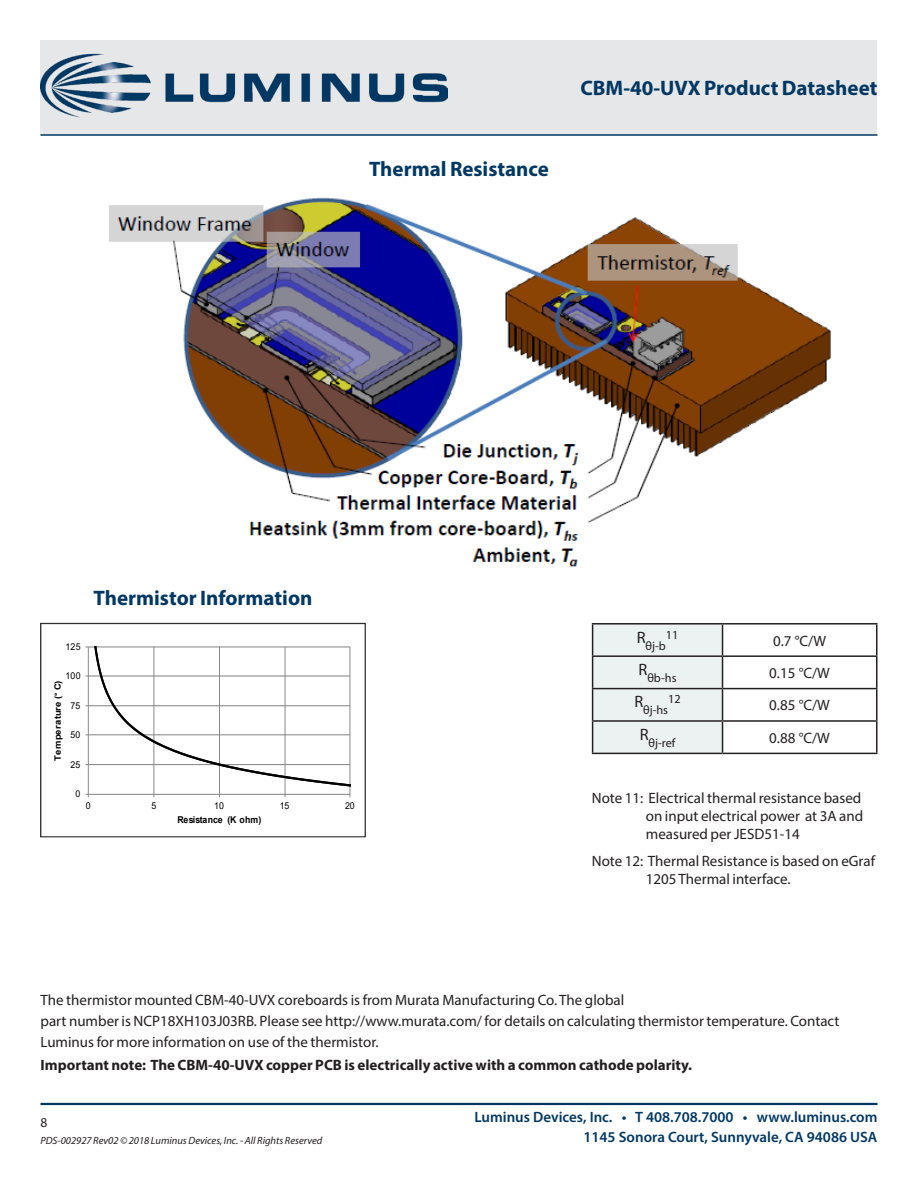
<style>
.page{position:relative;width:918px;height:1188px;background:#fff}
.page>*{position:absolute;margin:0;border:0;box-sizing:border-box;transform-origin:0 0}
.DS_Title1{font:700 21px "Myriad Pro";color:#003863}
.DS_Body{font:15px/18px "Myriad Pro";color:#231f20}
.t1{font:600 15px "Myriad Pro";color:#003863}
.DS_Body-2{font:700 15px "Myriad Pro";color:#231f20}
.t2{font:15px "Myriad Pro";color:#231f20}
.zzFooterRight2{font:13.5px "Myriad Pro";color:#231f20}
.t3{font:12.3px "Myriad Pro";color:#231f20}
.zzFooterRight1{font:italic 10.5px "Myriad Pro";color:#231f20}
.t4{font:9.45px "Arial";letter-spacing:-.02em;color:#000;scale:.93 1}
.t5{font:700 9.45px "Arial";letter-spacing:.005em;color:#000;scale:.93 1}
.t6{font:700 8.85px "Arial";letter-spacing:.02em;color:#000;scale:1.07 1}
.s1{font-family:"Calibri"}
.s2{font-style:inherit}
</style>
<div class="page">
<div style="left:40px;top:40px;width:838px;height:95px;background:#e6e7e9"></div>
<hr style="left:40px;top:1103px;width:838px;height:2px;background:#003863">
<hr style="left:40px;top:134px;width:838px;height:2px;background:#003863">
<img style="left:109px;top:197px;width:722px;height:370px">
<div style="left:593px;top:625px;width:129px;height:128px;background:#ecf1f1"></div>
<hr style="left:592px;top:623px;width:131px;height:2px;background:#231f20">
<hr style="left:592px;top:625px;width:1px;height:30px;background:#231f20">
<hr style="left:723px;top:623px;width:154px;height:2px;background:#231f20">
<hr style="left:722px;top:625px;width:1px;height:30px;background:#231f20">
<hr style="left:876px;top:625px;width:2px;height:30px;background:#231f20">
<hr style="left:592px;top:655px;width:131px;height:2px;background:#231f20">
<hr style="left:592px;top:657px;width:1px;height:31px;background:#231f20">
<hr style="left:723px;top:655px;width:154px;height:2px;background:#231f20">
<hr style="left:722px;top:657px;width:1px;height:31px;background:#231f20">
<hr style="left:876px;top:657px;width:2px;height:31px;background:#231f20">
<hr style="left:592px;top:688px;width:131px;height:1px;background:#231f20">
<hr style="left:592px;top:689px;width:1px;height:31px;background:#231f20">
<hr style="left:723px;top:688px;width:154px;height:1px;background:#231f20">
<hr style="left:722px;top:689px;width:1px;height:31px;background:#231f20">
<hr style="left:876px;top:689px;width:2px;height:31px;background:#231f20">
<hr style="left:592px;top:720px;width:131px;height:2px;background:#231f20">
<hr style="left:592px;top:722px;width:1px;height:31px;background:#231f20">
<hr style="left:723px;top:720px;width:154px;height:2px;background:#231f20">
<hr style="left:722px;top:722px;width:1px;height:31px;background:#231f20">
<hr style="left:876px;top:722px;width:2px;height:31px;background:#231f20">
<hr style="left:592px;top:753px;width:131px;height:1px;background:#231f20">
<hr style="left:723px;top:753px;width:154px;height:1px;background:#231f20">
<svg style="left:86px;top:647px;width:265px;height:150px"></svg>
<div style="left:40px;top:623px;width:325px;height:214px;border:1px solid #231f20"></div>
<img style="left:40px;top:53px;width:407px;height:65px">
<p class="DS_Title1" style="left:369px;top:156px;width:181px">Thermal Resistance</p>
<p class="DS_Title1" style="left:580px;top:74px;width:299px">CBM-40-UVX Product Datasheet</p>
<p class="DS_Title1" style="left:94px;top:584px;width:220px">Thermistor Information</p>
<p class="t4" style="left:66px;top:640px;width:18px">125</p>
<p class="t4" style="left:66px;top:669px;width:18px">100</p>
<p class="t6" style="left:51px;top:761px;width:76px;rotate:-90deg">Temperature (<span class="s1">°</span> C)</p>
<p class="t4" style="left:71px;top:699px;width:12px">75</p>
<p class="t4" style="left:71px;top:728px;width:12px">50</p>
<p class="t4" style="left:71px;top:758px;width:12px">25</p>
<p class="t4" style="left:76px;top:787px;width:7px">0</p>
<p class="t4" style="left:86px;top:799px;width:7px">0</p>
<p class="t4" style="left:151px;top:799px;width:7px">5</p>
<p class="t4" style="left:214px;top:799px;width:12px">10</p>
<p class="t4" style="left:280px;top:799px;width:12px">15</p>
<p class="t4" style="left:345px;top:799px;width:12px">20</p>
<p class="t5" style="left:177px;top:813px;width:92px">Resistance (K ohm)</p>
<p class="t3" style="left:637px;top:638px;width:31px"><sup>R</sup>θj-b</p>
<p class="t3" style="left:666px;top:627px;width:14px">11</p>
<p class="t2" style="left:773px;top:631px;width:54px">0.7 <span class="s2">°</span>C/W</p>
<p class="t3" style="left:639px;top:670px;width:39px"><sup>R</sup>θb-hs</p>
<p class="t2" style="left:769px;top:664px;width:62px">0.15 <span class="s2">°</span>C/W</p>
<p class="t3" style="left:634px;top:703px;width:35px"><sup>R</sup>θj-hs</p>
<p class="t3" style="left:668px;top:692px;width:14px">12</p>
<p class="t2" style="left:769px;top:696px;width:62px">0.85 <span class="s2">°</span>C/W</p>
<p class="t3" style="left:640px;top:735px;width:37px"><sup>R</sup>θj-ref</p>
<p class="t2" style="left:769px;top:729px;width:62px">0.88 <span class="s2">°</span>C/W</p>
<p class="DS_Body" style="left:646px;top:789px;width:219px;text-align:justify;text-indent:-54px">Note 11: Electrical thermal resistance based on input electrical power at 3A and measured per JESD51-14</p>
<p class="DS_Body" style="left:646px;top:852px;width:231px;text-indent:-54px">Note 12: Thermal Resistance is based on eGraf<br>1205 Thermal interface.</p>
<p class="DS_Body" style="left:40px;top:989px;width:800px;line-height:21px">The thermistor mounted CBM-40-UVX coreboards is from Murata Manufacturing Co. The global<br>part number is NCP18XH103J03RB. Please see http://www.murata.com/ for details on calculating thermistor temperature. Contact<br>Luminus for more information on use of the thermistor.</p>
<p class="DS_Body-2" style="left:40px;top:1055px;width:653px">Important note: The CBM-40-UVX copper PCB is electrically active with a common cathode polarity.</p>
<p class="zzFooterRight2" style="left:40px;top:1115px;width:8px">8</p>
<p class="zzFooterRight1" style="left:40px;top:1134px;width:283px">PDS-002927 Rev02 © 2018 Luminus Devices, Inc. - All Rights Reserved</p>
<p class="t1" style="left:474px;top:1108px;width:405px">Luminus Devices, Inc. • T 408.708.7000 • www.luminus.com</p>
<p class="t1" style="left:584px;top:1127px;width:295px">1145 Sonora Court, Sunnyvale, CA 94086 USA</p>
</div>
